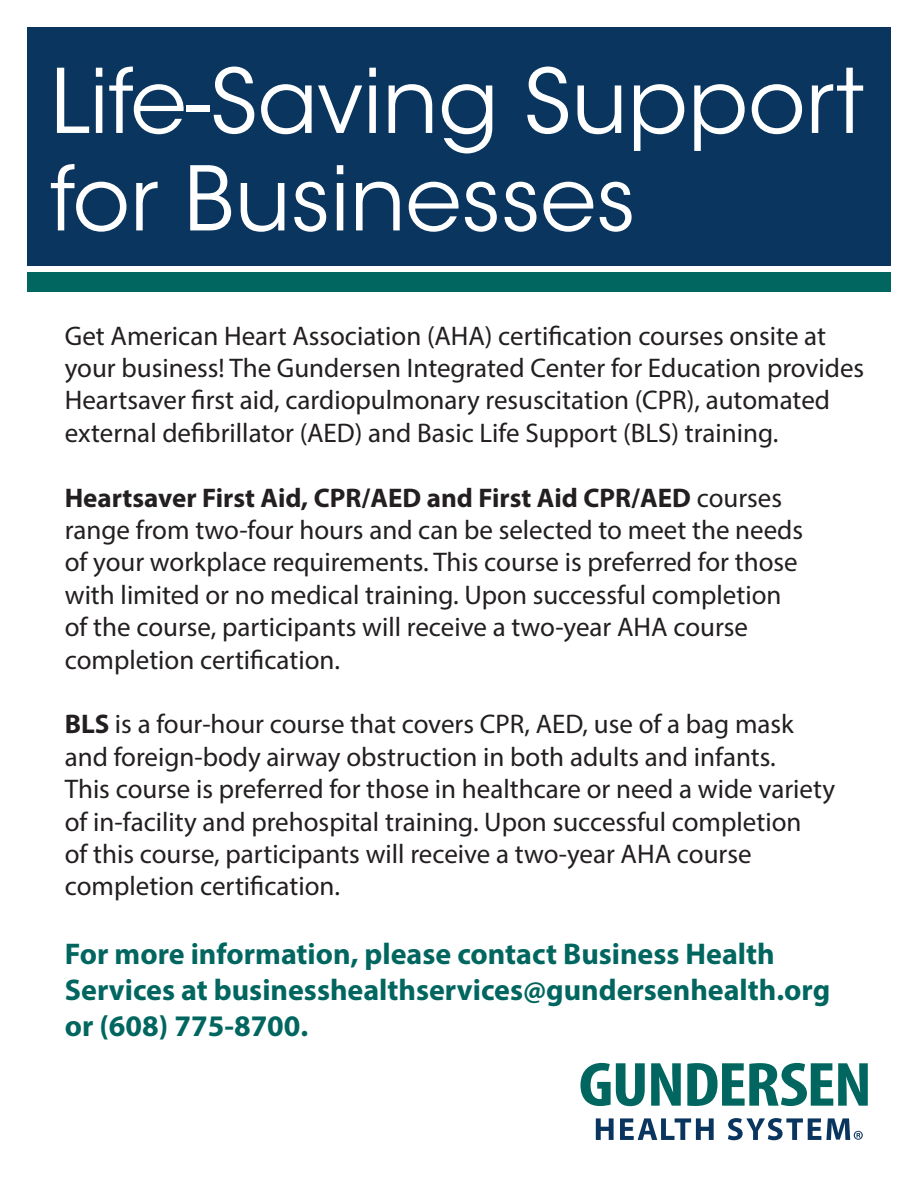
<style>
.page{position:relative;width:918px;height:1188px;background:#fff}
.page>*{position:absolute;margin:0;border:0;box-sizing:border-box;transform-origin:0 0}
.t1{font:88.2px "ITC Avant Garde Std";color:#fff}
.t2{font:700 30px/36px "Myriad Pro";color:#00665f}
.t3{font:27px/32.4px "Myriad Pro";color:#231f20}
.s1{font-weight:700}
</style>
<div class="page">
<svg style="left:596px;top:1118px;width:18px;height:22px"></svg>
<svg style="left:620px;top:1118px;width:94px;height:22px"></svg>
<svg style="left:580px;top:1063px;width:65px;height:43px"></svg>
<svg style="left:651px;top:1063px;width:30px;height:43px"></svg>
<svg style="left:687px;top:1063px;width:181px;height:43px"></svg>
<svg style="left:728px;top:1118px;width:135px;height:22px"></svg>
<div style="left:27px;top:27px;width:864px;height:239px;background:#0a355e"></div>
<div style="left:27px;top:272px;width:864px;height:20px;background:#00665f"></div>
<p class="t1" style="left:50px;top:48px;width:815px">Life-Saving Support</p>
<p class="t1" style="left:50px;top:145px;width:587px">for Businesses</p>
<p class="t3" style="left:65px;top:319px;width:801px">Get American Heart Association (AHA) certification courses onsite at your business! The Gundersen Integrated Center for Education provides Heartsaver first aid, cardiopulmonary resuscitation (CPR), automated external defibrillator (AED) and Basic Life Support (BLS) training.</p>
<p class="t3" style="left:65px;top:481px;width:740px"><span class="s1">Heartsaver First Aid, CPR/AED and First Aid CPR/AED</span> courses range from two-four hours and can be selected to meet the needs of your workplace requirements. This course is preferred for those with limited or no medical training. Upon successful completion of the course, participants will receive a two-year AHA course completion certification.</p>
<p class="t3" style="left:65px;top:708px;width:772px"><span class="s1">BLS</span> is a four-hour course that covers CPR, AED, use of a bag mask and foreign-body airway obstruction in both adults and infants.<br>This course is preferred for those in healthcare or need a wide variety of in-facility and prehospital training. Upon successful completion<br>of this course, participants will receive a two-year AHA course completion certification.</p>
<p class="t2" style="left:65px;top:935px;width:767px">For more information, please contact Business Health<br>Services at businesshealthservices@gundersenhealth.org or (608) 775-8700.</p>
</div>
